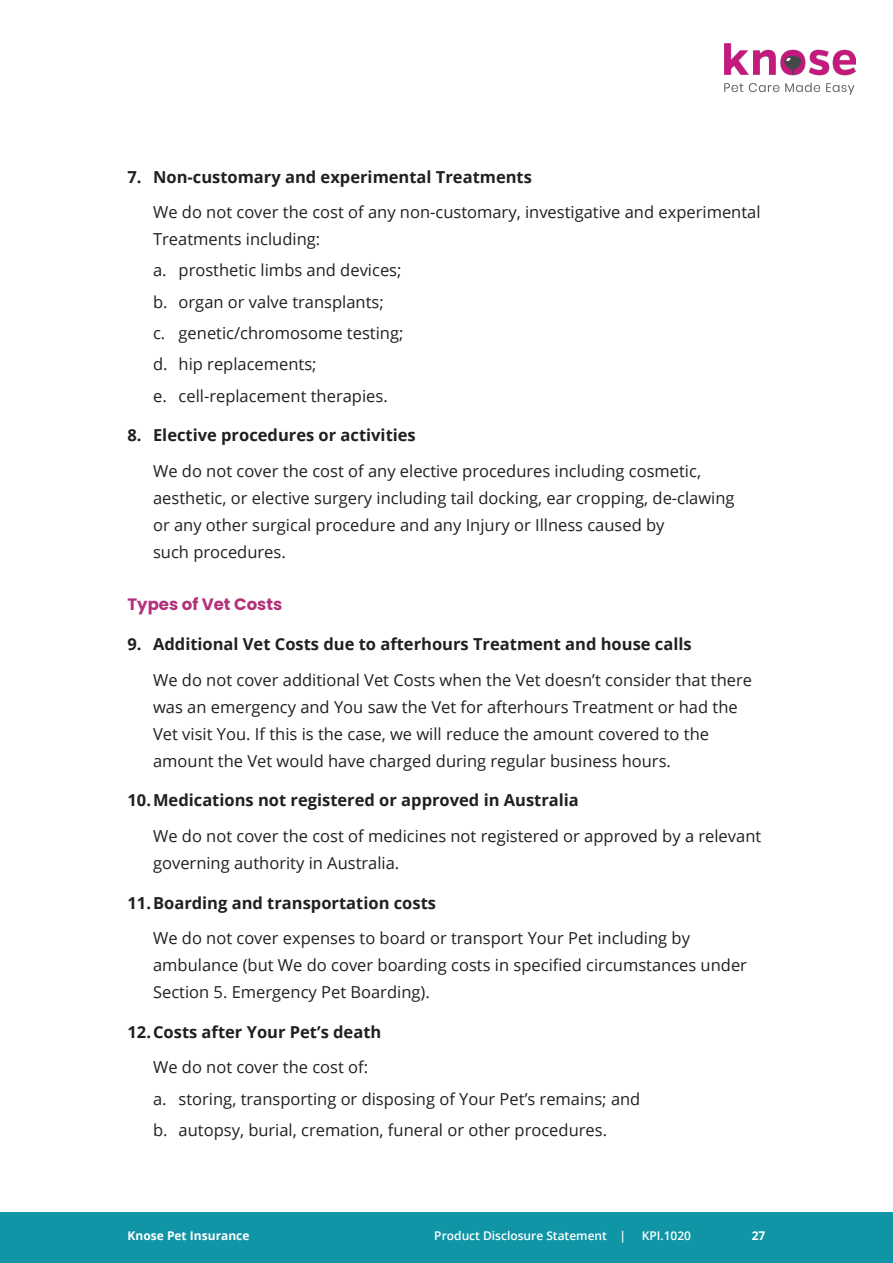
<style>
.page{position:relative;width:893px;height:1263px;background:#fff}
.page>*{position:absolute;margin:0;border:0;box-sizing:border-box;transform-origin:0 0}
.Body_Main{font:16.5px/27px "Open Sans";color:#231f20}
.t1{font:700 16.5px "Open Sans";color:#231f20}
.Header_6_-_maroon{font:700 16.5px "Poppins";color:#b3307b}
.t2{font:600 12px "Open Sans";color:#fff}
.t3{font:700 12px "Open Sans";color:#fff}
</style>
<div class="page">
<div style="left:0;top:1212px;width:893px;height:51px;background:#1095a6"></div>
<img style="left:725px;top:43px;width:130px;height:51px">
<p class="t1" style="left:128px;top:165px;width:406px">7. Non-customary and experimental Treatments</p>
<p class="Body_Main" style="left:153px;top:198px;width:609px">We do not cover the cost of any non-customary, investigative and experimental<br>Treatments including:</p>
<p class="Body_Main" style="left:153px;top:257px;width:250px">a. prosthetic limbs and devices;</p>
<p class="Body_Main" style="left:153px;top:288px;width:232px">b. organ or valve transplants;</p>
<p class="Body_Main" style="left:153px;top:319px;width:252px">c. genetic/chromosome testing;</p>
<p class="Body_Main" style="left:153px;top:350px;width:165px">d. hip replacements;</p>
<p class="Body_Main" style="left:153px;top:382px;width:236px">e. cell-replacement therapies.</p>
<p class="t1" style="left:128px;top:424px;width:290px">8. Elective procedures or activities</p>
<p class="Body_Main" style="left:153px;top:457px;width:583px">We do not cover the cost of any elective procedures including cosmetic, aesthetic, or elective surgery including tail docking, ear cropping, de-clawing or any other surgical procedure and any Injury or Illness caused by<br>such procedures.</p>
<p class="Header_6_-_maroon" style="left:128px;top:595px;width:156px">Types of Vet Costs</p>
<p class="t1" style="left:128px;top:632px;width:566px">9. Additional Vet Costs due to afterhours Treatment and house calls</p>
<p class="Body_Main" style="left:153px;top:666px;width:600px">We do not cover additional Vet Costs when the Vet doesn’t consider that there was an emergency and You saw the Vet for afterhours Treatment or had the Vet visit You. If this is the case, we will reduce the amount covered to the amount the Vet would have charged during regular business hours.</p>
<p class="t1" style="left:128px;top:789px;width:453px">10.Medications not registered or approved in Australia</p>
<p class="Body_Main" style="left:153px;top:822px;width:610px">We do not cover the cost of medicines not registered or approved by a relevant governing authority in Australia.</p>
<p class="t1" style="left:128px;top:891px;width:310px">11.Boarding and transportation costs</p>
<p class="Body_Main" style="left:153px;top:924px;width:595px">We do not cover expenses to board or transport Your Pet including by ambulance (but We do cover boarding costs in specified circumstances under<br>Section 5. Emergency Pet Boarding).</p>
<p class="t1" style="left:128px;top:1020px;width:255px">12.Costs after Your Pet’s death</p>
<p class="Body_Main" style="left:153px;top:1053px;width:217px">We do not cover the cost of:</p>
<p class="Body_Main" style="left:153px;top:1085px;width:489px">a. storing, transporting or disposing of Your Pet’s remains; and</p>
<p class="Body_Main" style="left:153px;top:1116px;width:455px">b. autopsy, burial, cremation, funeral or other procedures.</p>
<p class="t3" style="left:128px;top:1227px;width:123px">Knose Pet Insurance</p>
<p class="t2" style="left:434px;top:1227px;width:193px">Product Disclosure Statement |</p>
<p class="t2" style="left:642px;top:1227px;width:51px">KPI.1020</p>
<p class="t3" style="left:752px;top:1227px;width:15px">27</p>
</div>
